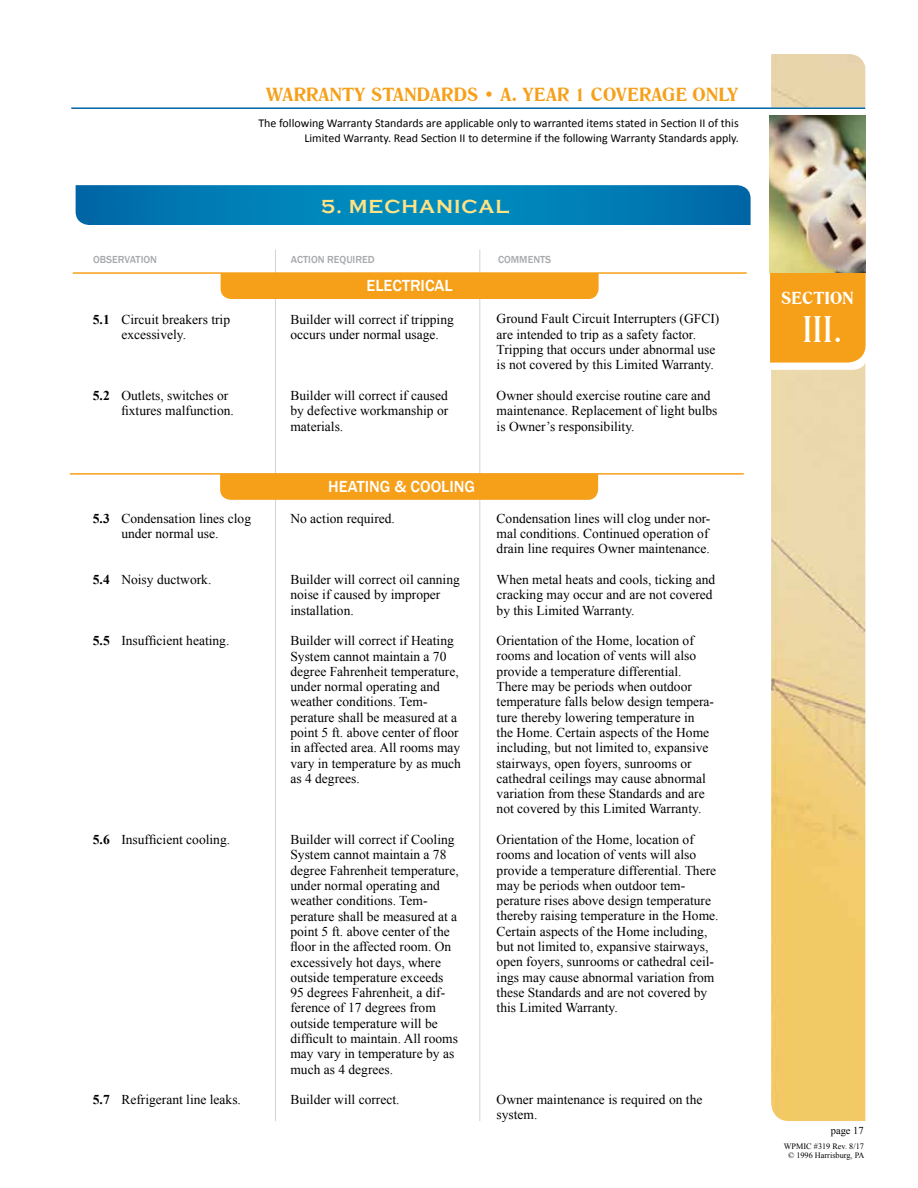
<style>
.page{position:relative;width:918px;height:1188px;background:#fff}
.page>*{position:absolute;margin:0;border:0;box-sizing:border-box;transform-origin:0 0}
.t1{font:36px "Romana BT";color:#fff}
.t2{font:700 19.5px "Copperplate Gothic";letter-spacing:.05em;color:#ffe384}
.t3{font:700 18px "Romana BT";letter-spacing:.01em;color:#f6a01a}
.t4{font:500 16.5px "Franklin Gothic";color:#fff}
.t5{font:700 16.5px "Romana BT";letter-spacing:.01em;color:#fff}
.t6{font:13.5px/15.3px "Times New Roman";color:#000}
.t7{font:12px/15.3px "Calibri";color:#000;text-align:right}
.t8{font:500 10.5px "Franklin Gothic";color:#a7a9ac}
.t9{font:10.5px "Times New Roman";color:#000}
.t10{font:8.25px/9px "Times New Roman";color:#000;text-align:center}
.s1{font-weight:700}
</style>
<div class="page">
<img style="left:771px;top:54px;width:94px;height:1067px">
<svg style="left:769px;top:107px;width:97px;height:263px;background:#f5ae3e"></svg>
<hr style="left:275px;top:249px;width:1px;height:872px;background:#d1d3d4">
<hr style="left:479px;top:249px;width:1px;height:872px;background:#d1d3d4">
<div style="left:221px;top:274px;width:378px;height:25px;background:#f6a01a"></div>
<hr style="left:73px;top:272px;width:674px;height:2px;background:#f6a01a">
<hr style="left:71px;top:107px;width:794px;height:2px;background:#0065a4">
<svg style="left:76px;top:185px;width:675px;height:40px;background:#017db5"></svg>
<img style="left:770px;top:115px;width:95px;height:157px">
<hr style="left:70px;top:473px;width:674px;height:2px;background:#f6a01a">
<div style="left:220px;top:474px;width:378px;height:26px;background:#f6a01a"></div>
<h3 class="t3" style="left:266px;top:83px;width:474px">WARRANTY STANDARDS • A. YEAR 1 COVERAGE ONLY</h3>
<p class="t7" style="left:258px;top:115px;width:482px">The following Warranty Standards are applicable only to warranted items stated in Section II of this<br>Limited Warranty. Read Section II to determine if the following Warranty Standards apply.</p>
<h2 class="t2" style="left:321px;top:195px;width:190px">5. MECHANICAL</h2>
<p class="t8" style="left:93px;top:253px;width:65px">OBSERVATION</p>
<p class="t8" style="left:291px;top:253px;width:85px">ACTION REQUIRED</p>
<p class="t8" style="left:498px;top:253px;width:55px">COMMENTS</p>
<p class="t4" style="left:367px;top:275px;width:88px">ELECTRICAL</p>
<p class="t6" style="left:121px;top:311px;width:110px;text-indent:-28px"><span class="s1">5.1</span> Circuit breakers trip excessively.</p>
<p class="t6" style="left:121px;top:388px;width:114px;text-indent:-28px"><span class="s1">5.2</span> Outlets, switches or fixtures malfunction.</p>
<p class="t6" style="left:290px;top:311px;width:165px">Builder will correct if tripping occurs under normal usage.</p>
<p class="t6" style="left:290px;top:388px;width:159px;text-align:justify">Builder will correct if caused by defective workmanship or materials.</p>
<p class="t6" style="left:497px;top:311px;width:224px">Ground Fault Circuit Interrupters (GFCI) are intended to trip as a safety factor.<br>Tripping that occurs under abnormal use is not covered by this Limited Warranty.</p>
<p class="t6" style="left:497px;top:388px;width:222px">Owner should exercise routine care and maintenance. Replacement of light bulbs is Owner’s responsibility.</p>
<p class="t4" style="left:328px;top:476px;width:149px">HEATING &amp; COOLING</p>
<p class="t6" style="left:93px;top:511px;width:160px;text-align:center"><span class="s1">5.3</span> Condensation lines clog under normal use.</p>
<p class="t6" style="left:93px;top:572px;width:120px"><span class="s1">5.4</span> Noisy ductwork.</p>
<p class="t6" style="left:93px;top:633px;width:138px"><span class="s1">5.5</span> Insufficient heating.</p>
<p class="t6" style="left:93px;top:832px;width:139px"><span class="s1">5.6</span> Insufficient cooling.</p>
<p class="t6" style="left:93px;top:1092px;width:150px"><span class="s1">5.7</span> Refrigerant line leaks.</p>
<p class="t6" style="left:290px;top:511px;width:106px">No action required.</p>
<p class="t6" style="left:290px;top:572px;width:171px">Builder will correct oil canning noise if caused by improper installation.</p>
<p class="t6" style="left:290px;top:633px;width:172px">Builder will correct if Heating<br>System cannot maintain a 70 degree Fahrenheit temperature, under normal operating and weather conditions. Tem&shy;perature shall be measured at a point 5 ft. above center of floor in affected area. All rooms may vary in temperature by as much as 4 degrees.</p>
<p class="t6" style="left:290px;top:832px;width:170px">Builder will correct if Cooling<br>System cannot maintain a 78 degree Fahrenheit temperature, under normal operating and weather conditions. Tem&shy;perature shall be measured at a point 5 ft. above center of the floor in the affected room. On excessively hot days, where outside temperature exceeds<br>95 degrees Fahrenheit, a dif&shy;ference of 17 degrees from outside temperature will be difficult to maintain. All rooms may vary in temperature by as much as 4 degrees.</p>
<p class="t6" style="left:290px;top:1092px;width:111px">Builder will correct.</p>
<p class="t6" style="left:497px;top:510px;width:215px">Condensation lines will clog under nor&shy;mal conditions. Continued operation of drain line requires Owner maintenance.</p>
<p class="t6" style="left:497px;top:572px;width:220px">When metal heats and cools, ticking and cracking may occur and are not covered by this Limited Warranty.</p>
<p class="t6" style="left:497px;top:633px;width:219px">Orientation of the Home, location of rooms and location of vents will also provide a temperature differential.<br>There may be periods when outdoor temperature falls below design tempera&shy;ture thereby lowering temperature in the Home. Certain aspects of the Home including, but not limited to, expansive stairways, open foyers, sunrooms or cathedral ceilings may cause abnormal variation from these Standards and are not covered by this Limited Warranty.</p>
<p class="t6" style="left:497px;top:832px;width:223px">Orientation of the Home, location of rooms and location of vents will also provide a temperature differential. There may be periods when outdoor tem&shy;perature rises above design temperature thereby raising temperature in the Home.<br>Certain aspects of the Home including, but not limited to, expansive stairways, open foyers, sunrooms or cathedral ceil&shy;ings may cause abnormal variation from these Standards and are not covered by this Limited Warranty.</p>
<p class="t6" style="left:497px;top:1092px;width:207px">Owner maintenance is required on the system.</p>
<p class="t5" style="left:781px;top:288px;width:74px">SECTION</p>
<h1 class="t1" style="left:803px;top:307px;width:42px">III.</h1>
<p class="t9" style="left:831px;top:1123px;width:34px">page 17</p>
<p class="t10" style="left:784px;top:1142px;width:82px">WPMIC #319 Rev. 8/17 © 1996 Harrisburg, PA</p>
</div>
